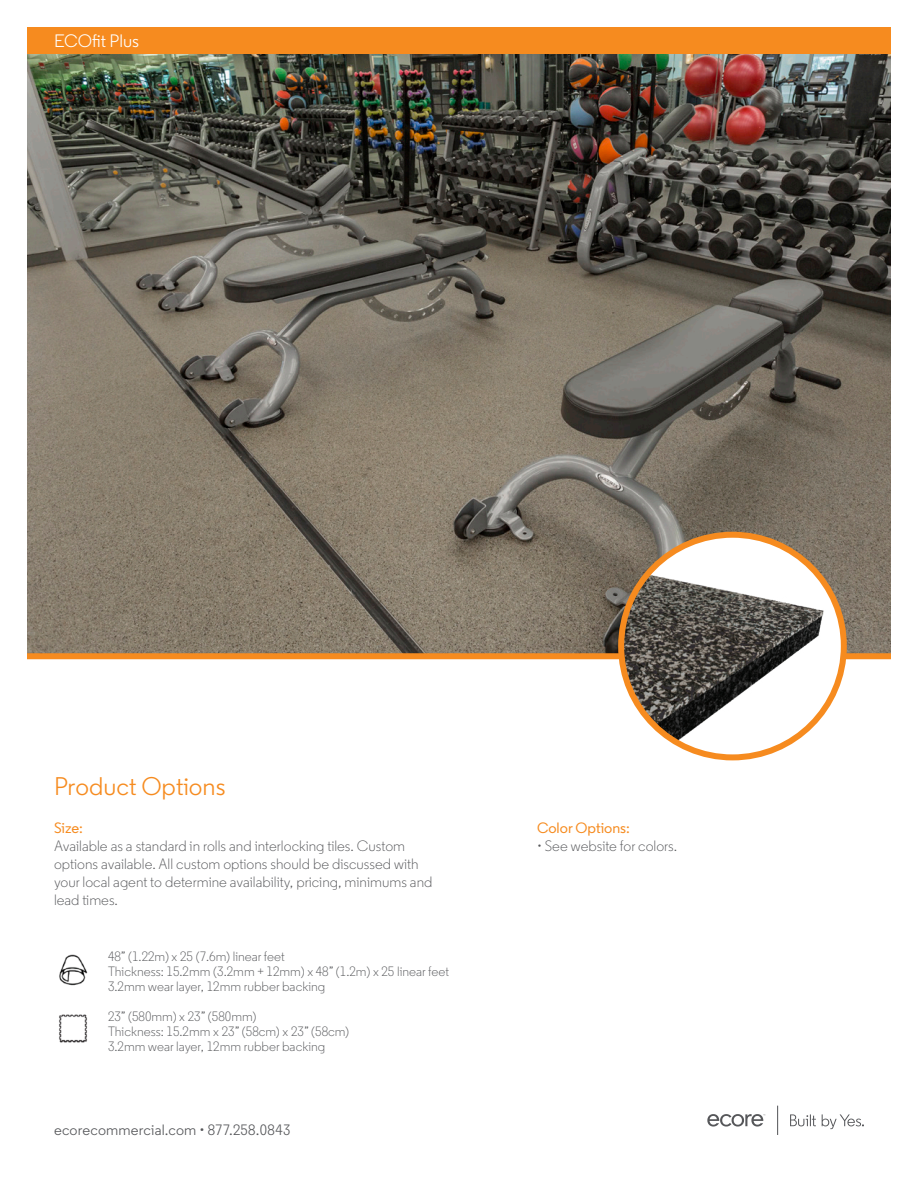
<style>
.page{position:relative;width:918px;height:1188px;background:#fff}
.page>*{position:absolute;margin:0;border:0;box-sizing:border-box;transform-origin:0 0}
.t1{font:25.5px "Regular";color:#f68b1f}
.t2{font:18px "Regular";color:#fff}
.t3{font:300 15px/18px "Regular";color:#56575a}
.t4{font:15px "Regular";letter-spacing:.01em;color:#56575a}
.t5{font:500 15px "Regular";color:#f68b1f}
.t6{font:300 13.5px/15px "Regular";color:#56575a}
</style>
<div class="page">
<img style="left:27px;top:54px;width:864px;height:599px">
<div style="left:27px;top:27px;width:864px;height:27px;background:#f68b1f"></div>
<div style="left:27px;top:653px;width:864px;height:6px;background:#f68b1f"></div>
<img style="left:621px;top:535px;width:223px;height:222px;border-radius:111px">
<div style="left:618px;top:532px;width:229px;height:228px;border:6px solid #f68b1f;border-radius:50%"></div>
<img style="left:59px;top:954px;width:29px;height:32px">
<img style="left:59px;top:1014px;width:28px;height:29px">
<svg style="left:790px;top:1114px;width:26px;height:12px"></svg>
<svg style="left:822px;top:1114px;width:42px;height:15px"></svg>
<svg style="left:707px;top:1114px;width:58px;height:13px"></svg>
<svg style="left:777px;top:1106px;width:1px;height:29px"></svg>
<p class="t2" style="left:54px;top:29px;width:87px">ECOfit Plus</p>
<p class="t1" style="left:54px;top:770px;width:173px">Product Options</p>
<p class="t5" style="left:54px;top:818px;width:31px">Size:</p>
<p class="t3" style="left:54px;top:837px;width:380px">Available as a standard in rolls and interlocking tiles. Custom options available. All custom options should be discussed with your local agent to determine availability, pricing, minimums and lead times.</p>
<p class="t6" style="left:108px;top:948px;width:178px">48” (1.22m) x 25 (7.6m) linear feet</p>
<p class="t6" style="left:108px;top:963px;width:342px">Thickness: 15.2mm (3.2mm + 12mm) x 48” (1.2m) x 25 linear feet<br>3.2mm wear layer, 12mm rubber backing</p>
<p class="t6" style="left:108px;top:1008px;width:150px">23” (580mm) x 23” (580mm)</p>
<p class="t6" style="left:108px;top:1023px;width:243px">Thickness: 15.2mm x 23” (58cm) x 23” (58cm)</p>
<p class="t6" style="left:108px;top:1038px;width:219px">3.2mm wear layer, 12mm rubber backing</p>
<p class="t4" style="left:54px;top:1121px;width:238px">ecorecommercial.com • 877.258.0843</p>
<p class="t5" style="left:537px;top:818px;width:95px">Color Options:</p>
<p class="t3" style="left:537px;top:837px;width:142px">• See website for colors.</p>
</div>
